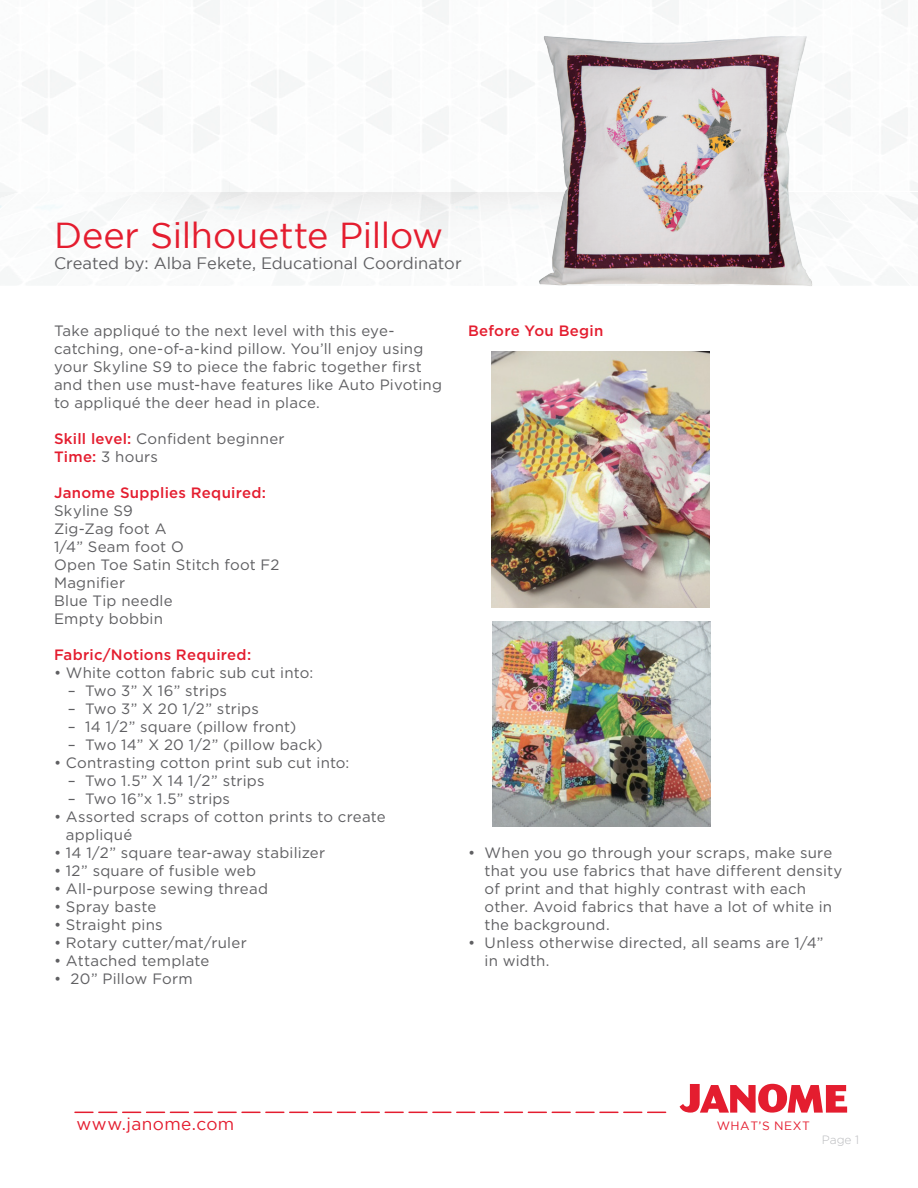
<style>
.page{position:relative;width:918px;height:1188px;background:#fff}
.page>*{position:absolute;margin:0;border:0;box-sizing:border-box;transform-origin:0 0}
.t1{font:36px "Gotham";letter-spacing:-.005em;color:#e41d2f}
.t2{font:17.25px "Gotham";letter-spacing:.025em;color:#e41d2f}
.t3{font:16.5px "Gotham";color:#5f5f62}
.t4{font:15px/18px "Gotham HTF";letter-spacing:.015em;color:#5f5f62}
.t5{font:500 15px "Gotham HTF";letter-spacing:.02em;color:#e41d2f}
.t6{font:12px "Gotham";letter-spacing:.045em;color:#e41d2f}
.t7{font:300 12px "Gotham HTF";color:#babbbe}
.s1{font-weight:500;color:#e41d2f}
</style>
<div class="page">
<svg style="left:51px;top:192px;width:816px;height:66px"></svg>
<svg style="left:680px;top:1084px;width:167px;height:29px"></svg>
<svg style="left:75px;top:1112px;width:591px;height:1px"></svg>
<img style="left:491px;top:351px;width:218px;height:256px">
<img style="left:492px;top:621px;width:218px;height:205px">
<img style="left:523px;top:10px;width:304px;height:277px">
<h1 class="t1" style="left:54px;top:215px;width:391px">Deer Silhouette Pillow</h1>
<p class="t3" style="left:54px;top:254px;width:409px">Created by: Alba Fekete, Educational Coordinator</p>
<p class="t4" style="left:54px;top:322px;width:390px">Take appliqué to the next level with this eye&shy;catching, one-of-a-kind pillow. You’ll enjoy using your Skyline S9 to piece the fabric together first and then use must-have features like Auto Pivoting to appliqué the deer head in place.</p>
<p class="t4" style="left:54px;top:430px;width:232px"><span class="s1">Skill level:</span> Confident beginner<br><span class="s1">Time:</span> 3 hours</p>
<p class="t5" style="left:54px;top:485px;width:214px">Janome Supplies Required:</p>
<p class="t4" style="left:54px;top:502px;width:227px">Skyline S9<br>Zig-Zag foot A<br>1/4” Seam foot O<br>Open Toe Satin Stitch foot F2<br>Magnifier<br>Blue Tip needle<br>Empty bobbin</p>
<p class="t5" style="left:54px;top:647px;width:199px">Fabric/Notions Required:</p>
<p class="t4" style="left:54px;top:664px;width:261px">• White cotton fabric sub cut into:</p>
<p class="t4" style="left:68px;top:682px;width:161px">– Two 3” X 16” strips</p>
<p class="t4" style="left:68px;top:700px;width:192px">– Two 3” X 20 1/2” strips</p>
<p class="t4" style="left:68px;top:718px;width:230px">– 14 1/2” square (pillow front)</p>
<p class="t4" style="left:68px;top:736px;width:256px">– Two 14” X 20 1/2” (pillow back)</p>
<p class="t4" style="left:54px;top:754px;width:297px">• Contrasting cotton print sub cut into:</p>
<p class="t4" style="left:68px;top:772px;width:198px">– Two 1.5” X 14 1/2” strips</p>
<p class="t4" style="left:68px;top:790px;width:164px">– Two 16”x 1.5” strips</p>
<p class="t4" style="left:66px;top:808px;width:321px;text-indent:-12px">• Assorted scraps of cotton prints to create appliqué</p>
<p class="t4" style="left:54px;top:844px;width:273px">• 14 1/2” square tear-away stabilizer</p>
<p class="t4" style="left:54px;top:862px;width:204px">• 12” square of fusible web</p>
<p class="t4" style="left:54px;top:880px;width:216px">• All-purpose sewing thread</p>
<p class="t4" style="left:54px;top:898px;width:104px">• Spray baste</p>
<p class="t4" style="left:54px;top:916px;width:110px">• Straight pins</p>
<p class="t4" style="left:54px;top:934px;width:194px">• Rotary cutter/mat/ruler</p>
<p class="t4" style="left:54px;top:952px;width:157px">• Attached template</p>
<p class="t4" style="left:54px;top:970px;width:140px">• 20” Pillow Form</p>
<p class="t5" style="left:468px;top:323px;width:137px">Before You Begin</p>
<p class="t4" style="left:485px;top:844px;width:359px;text-indent:-17px">• When you go through your scraps, make sure that you use fabrics that have different density of print and that highly contrast with each other. Avoid fabrics that have a lot of white in the background.</p>
<p class="t4" style="left:485px;top:934px;width:340px;text-indent:-17px">• Unless otherwise directed, all seams are 1/4” in width.</p>
<p class="t2" style="left:76px;top:1114px;width:159px">www.janome.com</p>
<p class="t6" style="left:717px;top:1119px;width:95px">WHAT’S NEXT</p>
<p class="t7" style="left:822px;top:1133px;width:39px">Page 1</p>
</div>
